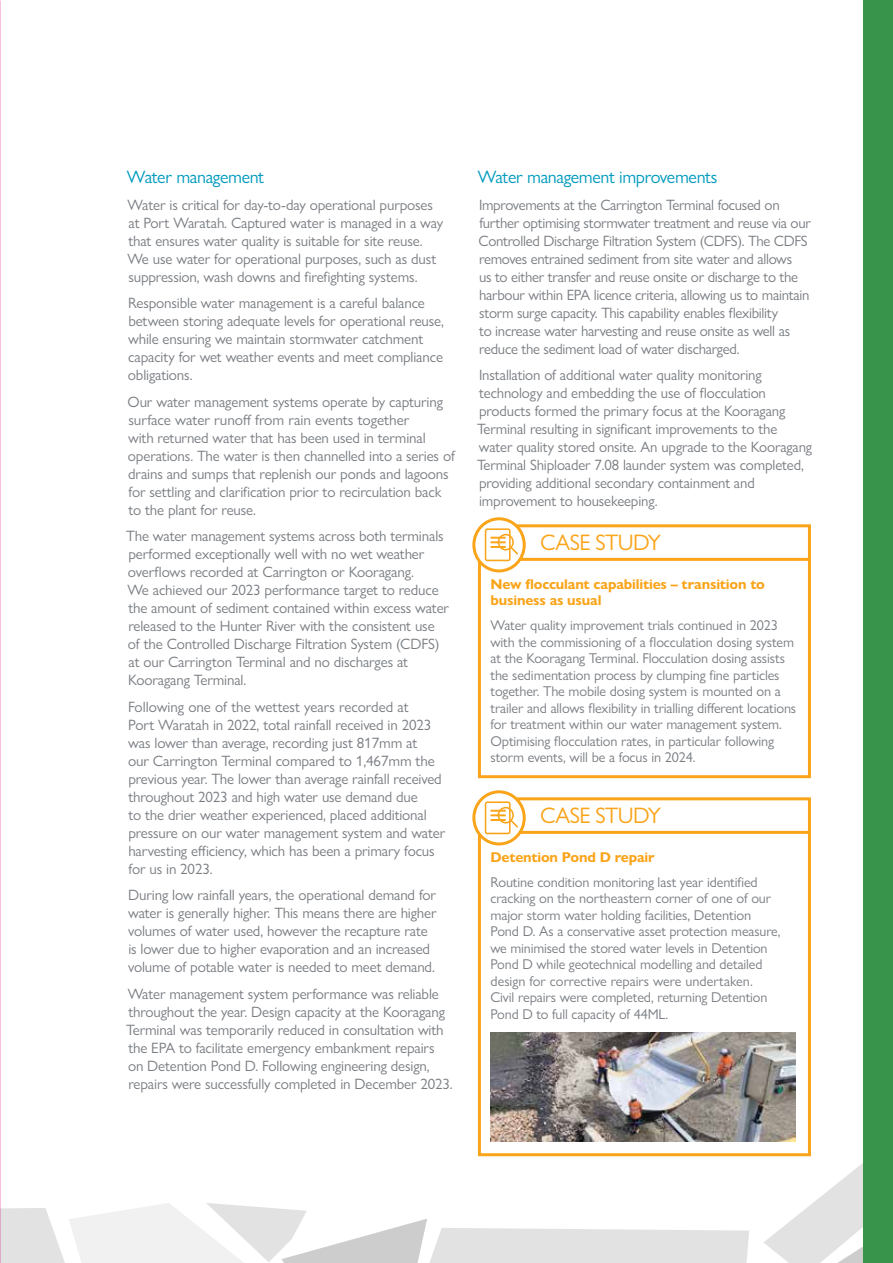
<style>
.page{position:relative;width:893px;height:1263px;background:#fff}
.page>*{position:absolute;margin:0;border:0;box-sizing:border-box;transform-origin:0 0}
.t1{font:22.5px "Gill Sans Nova";letter-spacing:-.03em;color:#faa41a}
.t2{font:18px "Gill Sans Nova";letter-spacing:-.02em;color:#009abd}
.t3{font:15px/18px "Gill Sans Nova";letter-spacing:-.01em;color:#797d82}
.t4{font:14.25px/16.5px "Gill Sans Nova";letter-spacing:-.01em;color:#797d82}
.t5{font:700 14.25px/16.5px "Gill Sans Nova";letter-spacing:-.015em;color:#faa41a}
</style>
<div class="page">
<hr style="left:0;top:0;width:1px;height:1263px;background:#008ab1">
<svg style="left:476px;top:523px;width:335px;height:256px"></svg>
<svg style="left:485px;top:528px;width:33px;height:33px"></svg>
<div style="left:472px;top:517px;width:54px;height:55px;border:3px solid #faa41a;border-radius:50%"></div>
<hr style="left:520px;top:558px;width:291px;height:3px;background:#faa41a">
<svg style="left:476px;top:796px;width:335px;height:360px"></svg>
<svg style="left:485px;top:801px;width:33px;height:33px"></svg>
<div style="left:472px;top:790px;width:54px;height:55px;border:3px solid #faa41a;border-radius:50%"></div>
<hr style="left:520px;top:831px;width:291px;height:3px;background:#faa41a">
<img style="left:490px;top:1032px;width:306px;height:109px">
<svg style="left:0;top:1156px;width:863px;height:107px"></svg>
<div style="left:863px;top:0;width:30px;height:1263px;background:#39944b"></div>
<p class="t2" style="left:127px;top:166px;width:139px">Water management</p>
<p class="t3" style="left:128px;top:195px;width:317px">Water is critical for day-to-day operational purposes at Port Waratah. Captured water is managed in a way that ensures water quality is suitable for site reuse.<br>We use water for operational purposes, such as dust suppression, wash downs and firefighting systems.</p>
<p class="t3" style="left:128px;top:294px;width:318px">Responsible water management is a careful balance between storing adequate levels for operational reuse, while ensuring we maintain stormwater catchment capacity for wet weather events and meet compliance obligations.</p>
<p class="t3" style="left:128px;top:392px;width:329px">Our water management systems operate by capturing surface water runoff from rain events together<br>with returned water that has been used in terminal operations. The water is then channelled into a series of drains and sumps that replenish our ponds and lagoons for settling and clarification prior to recirculation back to the plant for reuse.</p>
<p class="t3" style="left:126px;top:527px;width:324px">The water management systems across both terminals performed exceptionally well with no wet weather overflows recorded at Carrington or Kooragang.<br>We achieved our 2023 performance target to reduce the amount of sediment contained within excess water released to the Hunter River with the consistent use<br>of the Controlled Discharge Filtration System (CDFS) at our Carrington Terminal and no discharges at Kooragang Terminal.</p>
<p class="t3" style="left:128px;top:697px;width:319px">Following one of the wettest years recorded at<br>Port Waratah in 2022, total rainfall received in 2023 was lower than average, recording just 817mm at<br>our Carrington Terminal compared to 1,467mm the previous year. The lower than average rainfall received throughout 2023 and high water use demand due<br>to the drier weather experienced, placed additional pressure on our water management system and water harvesting efficiency, which has been a primary focus for us in 2023.</p>
<p class="t3" style="left:128px;top:886px;width:310px">During low rainfall years, the operational demand for water is generally higher. This means there are higher volumes of water used, however the recapture rate is lower due to higher evaporation and an increased volume of potable water is needed to meet demand.</p>
<p class="t3" style="left:126px;top:984px;width:328px">Water management system performance was reliable throughout the year. Design capacity at the Kooragang Terminal was temporarily reduced in consultation with the EPA to facilitate emergency embankment repairs<br>on Detention Pond D. Following engineering design, repairs were successfully completed in December 2023.</p>
<p class="t2" style="left:478px;top:166px;width:241px">Water management improvements</p>
<p class="t3" style="left:478px;top:195px;width:334px">Improvements at the Carrington Terminal focused on further optimising stormwater treatment and reuse via our Controlled Discharge Filtration System (CDFS). The CDFS removes entrained sediment from site water and allows<br>us to either transfer and reuse onsite or discharge to the harbour within EPA licence criteria, allowing us to maintain storm surge capacity. This capability enables flexibility<br>to increase water harvesting and reuse onsite as well as reduce the sediment load of water discharged.</p>
<p class="t3" style="left:477px;top:366px;width:337px">Installation of additional water quality monitoring technology and embedding the use of flocculation products formed the primary focus at the Kooragang Terminal resulting in significant improvements to the water quality stored onsite. An upgrade to the Kooragang Terminal Shiploader 7.08 launder system was completed, providing additional secondary containment and improvement to housekeeping.</p>
<h1 class="t1" style="left:540px;top:528px;width:122px">CASE STUDY</h1>
<p class="t5" style="left:490px;top:576px;width:276px">New flocculant capabilities – transition to business as usual</p>
<p class="t4" style="left:490px;top:617px;width:307px">Water quality improvement trials continued in 2023 with the commissioning of a flocculation dosing system at the Kooragang Terminal. Flocculation dosing assists the sedimentation process by clumping fine particles together. The mobile dosing system is mounted on a trailer and allows flexibility in trialling different locations for treatment within our water management system.<br>Optimising flocculation rates, in particular following storm events, will be a focus in 2024.</p>
<h1 class="t1" style="left:540px;top:801px;width:122px">CASE STUDY</h1>
<p class="t5" style="left:490px;top:849px;width:166px">Detention Pond D repair</p>
<p class="t4" style="left:490px;top:874px;width:291px">Routine condition monitoring last year identified cracking on the northeastern corner of one of our major storm water holding facilities, Detention Pond D. As a conservative asset protection measure, we minimised the stored water levels in Detention Pond D while geotechnical modelling and detailed design for corrective repairs were undertaken.<br>Civil repairs were completed, returning Detention Pond D to full capacity of 44ML.</p>
</div>
